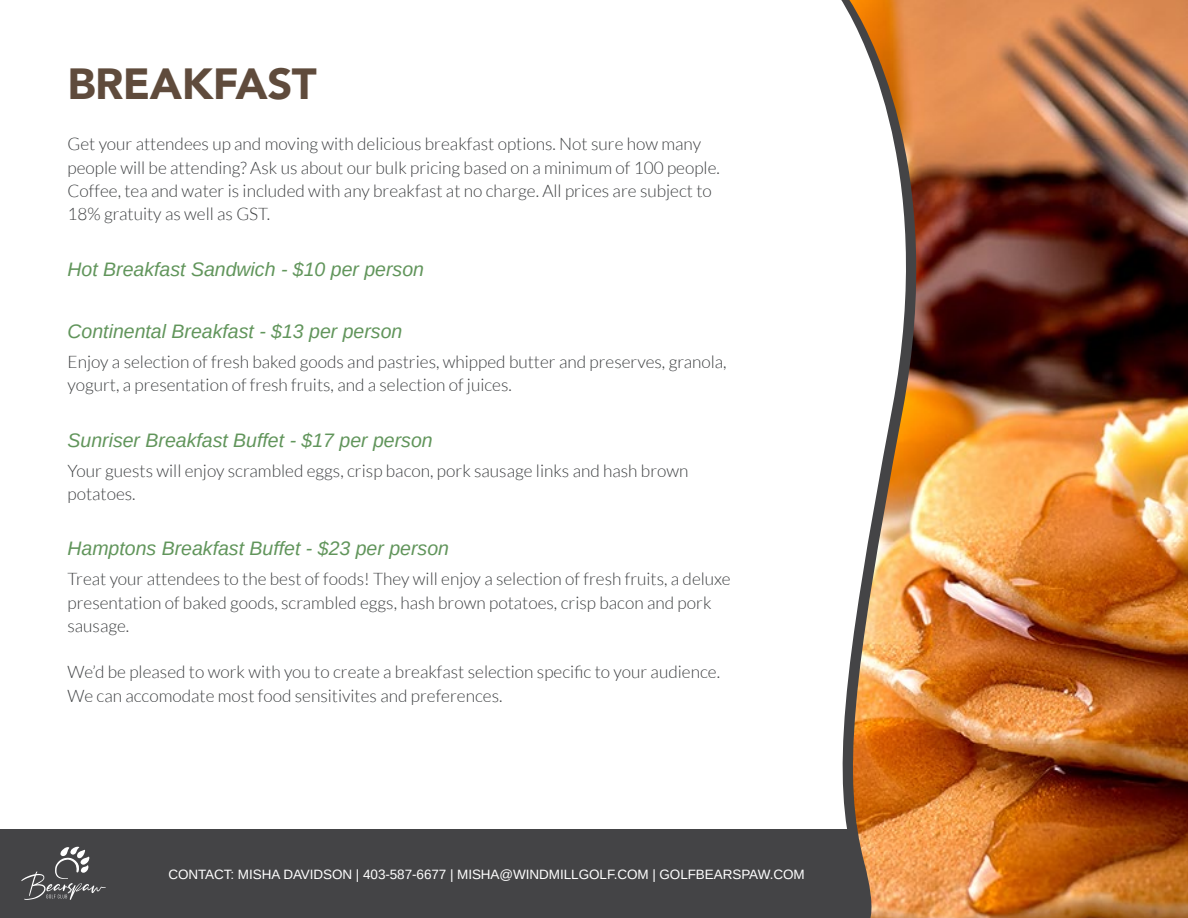
<style>
.page{position:relative;width:1188px;height:918px;background:#fff}
.page>*{position:absolute;margin:0;border:0;box-sizing:border-box;transform-origin:0 0}
.Page_Title{font:900 43.5px "Avenir";letter-spacing:-.01em;color:#5f4b3c}
.subheader{font:italic 19.5px "Arimo";color:#61955b}
.Copy{font:300 17.25px/23.2px "Lato";color:#3e4042}
.t1{font:13.5px "Arimo";letter-spacing:-.005em;color:#fff}
</style>
<div class="page">
<div style="left:0;top:829px;width:903px;height:89px;background:#444446"></div>
<img style="left:949px;top:0;width:239px;height:918px">
<img style="left:841px;top:0;width:108px;height:918px">
<svg style="left:21px;top:847px;width:85px;height:53px"></svg>
<p class="Page_Title" style="left:67px;top:46px;width:251px">BREAKFAST</p>
<p class="Copy" style="left:68px;top:133px;width:654px">Get your attendees up and moving with delicious breakfast options. Not sure how many people will be attending? Ask us about our bulk pricing based on a minimum of 100 people.<br>Coffee, tea and water is included with any breakfast at no charge. All prices are subject to 18% gratuity as well as GST.</p>
<p class="subheader" style="left:68px;top:256px;width:358px">Hot Breakfast Sandwich - $10 per person</p>
<p class="subheader" style="left:68px;top:318px;width:336px">Continental Breakfast - $13 per person</p>
<p class="Copy" style="left:68px;top:350px;width:661px">Enjoy a selection of fresh baked goods and pastries, whipped butter and preserves, granola, yogurt, a presentation of fresh fruits, and a selection of juices.</p>
<p class="subheader" style="left:68px;top:427px;width:367px">Sunriser Breakfast Buffet - $17 per person</p>
<p class="Copy" style="left:68px;top:459px;width:623px">Your guests will enjoy scrambled eggs, crisp bacon, pork sausage links and hash brown</p>
<p class="Copy" style="left:68px;top:482px;width:70px">potatoes.</p>
<p class="subheader" style="left:68px;top:535px;width:383px">Hamptons Breakfast Buffet - $23 per person</p>
<p class="Copy" style="left:68px;top:568px;width:665px">Treat your attendees to the best of foods! They will enjoy a selection of fresh fruits, a deluxe presentation of baked goods, scrambled eggs, hash brown potatoes, crisp bacon and pork sausage.</p>
<p class="Copy" style="left:68px;top:661px;width:654px">We’d be pleased to work with you to create a breakfast selection specific to your audience.</p>
<p class="Copy" style="left:68px;top:684px;width:437px">We can accomodate most food sensitivites and preferences.</p>
<p class="t1" style="left:168px;top:865px;width:638px">CONTACT: MISHA DAVIDSON | 403-587-6677 | MISHA@WINDMILLGOLF.COM | GOLFBEARSPAW.COM</p>
</div>
